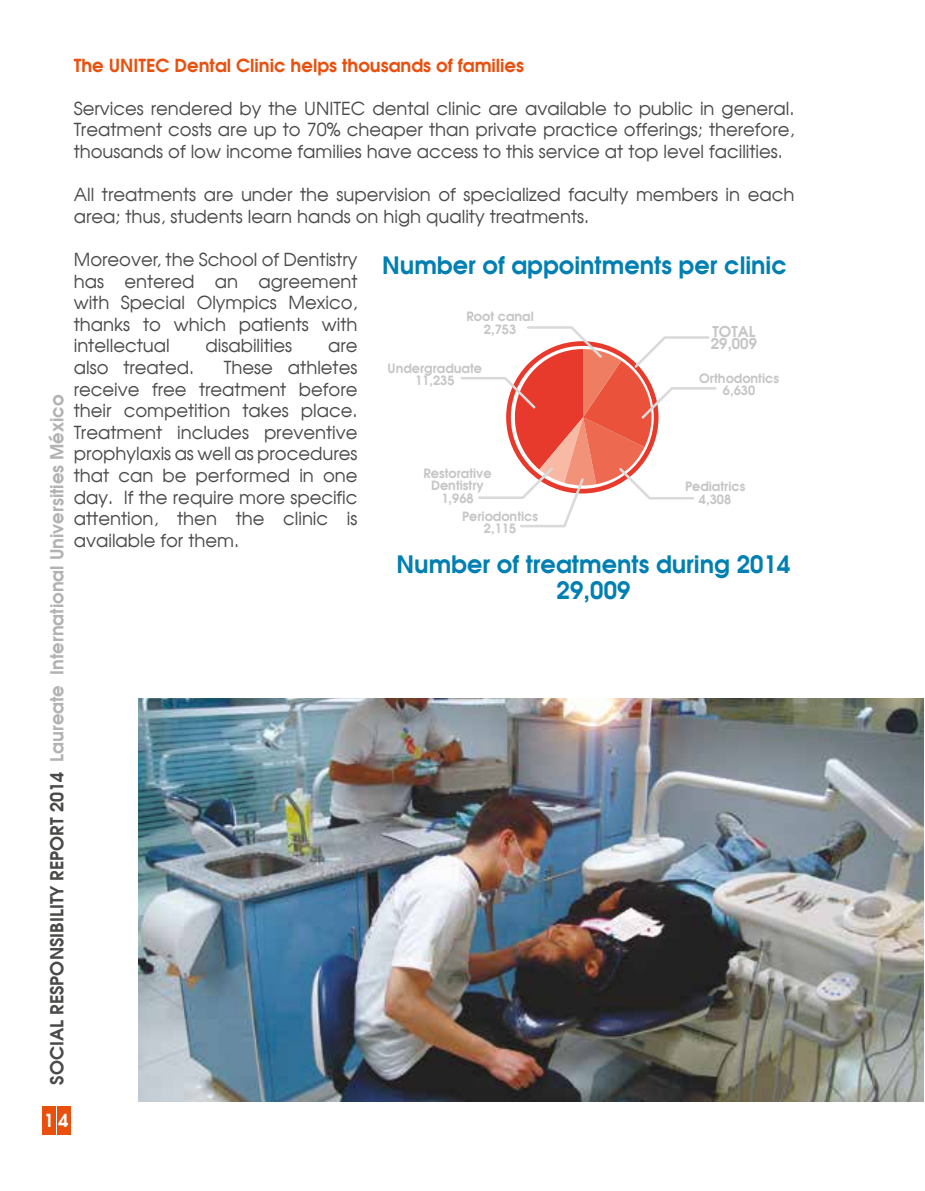
<style>
.page{position:relative;width:925px;height:1191px;background:#fff}
.page>*{position:absolute;margin:0;border:0;box-sizing:border-box;transform-origin:0 0}
.t1{font:700 24px/26px "Avalon";color:#007fb2;text-align:center}
.t2{font:18px/21.6px "Avalon Plain";color:#4a4a49;text-align:justify}
.t3{font:700 18px "Avalon";color:#b3b2b2}
.t4{font:700 18px "Avalon";color:#e9500e}
.t5{font:700 18px "Avalon";color:#fff}
.t6{font:700 15px/12.4px "Avalon";color:#c6c6c6}
.t7{font:700 12.8px/12.4px "Avalon";color:#c6c6c6;text-align:center}
.s1{color:#4a4a49}
</style>
<div class="page">
<div style="left:43px;top:1106px;width:13px;height:28px;background:#e9500e"></div>
<div style="left:57px;top:1106px;width:14px;height:28px;background:#e9500e"></div>
<img style="left:138px;top:698px;width:785px;height:403px">
<svg style="left:460px;top:326px;width:256px;height:201px"></svg>
<p class="t3" style="left:45px;top:1084px;width:691px;rotate:-90deg"><span class="s1">SOCIAL RESPONSIBILITY REPORT 2014</span> Laureate International Universities México</p>
<p class="t4" style="left:74px;top:53px;width:451px">The UNITEC Dental Clinic helps thousands of families</p>
<p class="t2" style="left:74px;top:97px;width:722px">Services rendered by the UNITEC dental clinic are available to public in general.<br>Treatment costs are up to 70% cheaper than private practice offerings; therefore, thousands of low income families have access to this service at top level facilities.</p>
<p class="t2" style="left:74px;top:183px;width:722px">All treatments are under the supervision of specialized faculty members in each area; thus, students learn hands on high quality treatments.</p>
<p class="t2" style="left:74px;top:248px;width:285px">Moreover, the School of Dentistry has entered an agreement with Special Olympics Mexico, thanks to which patients with intellectual</p>
<h1 class="t1" style="left:382px;top:252px;width:406px">Number of appointments per clinic</h1>
<p class="t7" style="left:466px;top:310px;width:69px">Root canal<br>2,753</p>
<p class="t6" style="left:710px;top:324px;width:48px">TOTAL<br>29,009</p>
<p class="t2" style="left:205px;top:335px;width:88px">disabilities</p>
<p class="t2" style="left:328px;top:335px;width:31px">are</p>
<p class="t2" style="left:74px;top:356px;width:285px;text-indent:150px">These athletes receive free treatment before their competition takes place.<br>Treatment includes preventive prophylaxis as well as procedures that can be performed in one day. If the require more specific attention, then the clinic is available for them.</p>
<p class="t2" style="left:74px;top:356px;width:122px">also treated.</p>
<p class="t7" style="left:387px;top:362px;width:96px">Undergraduate<br>11,235</p>
<p class="t7" style="left:423px;top:466px;width:70px">Restorative<br>Dentistry<br>1,968</p>
<p class="t7" style="left:462px;top:509px;width:78px">Periodontics<br>2,115</p>
<p class="t7" style="left:699px;top:371px;width:81px">Orthodontics<br>6,630</p>
<p class="t7" style="left:684px;top:480px;width:62px">Pediatrics<br>4,308</p>
<h1 class="t1" style="left:396px;top:550px;width:395px">Number of treatments during 2014<br>29,009</h1>
<p class="t5" style="left:44px;top:1108px;width:26px">1 4</p>
</div>
